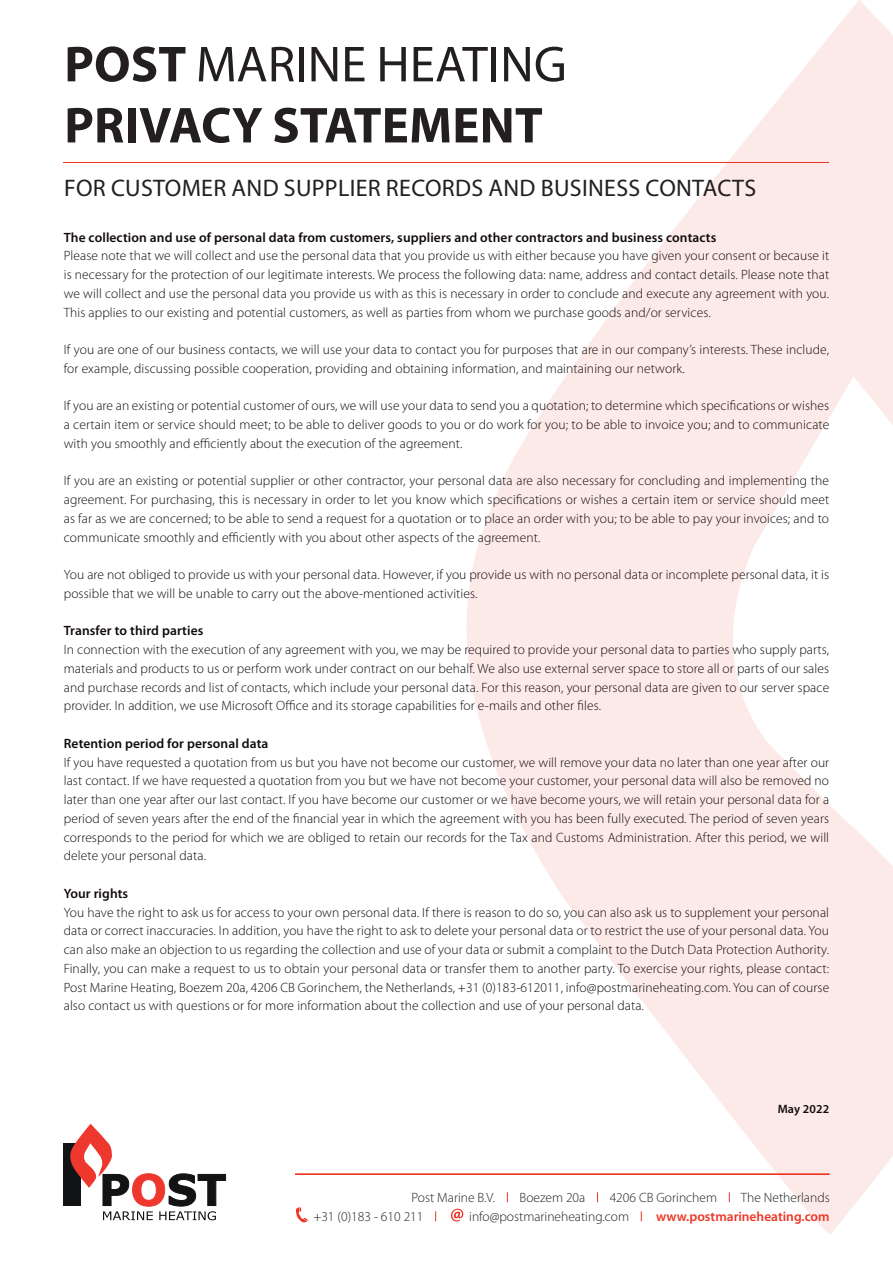
<style>
.page{position:relative;width:893px;height:1263px;background:#fff}
.page>*{position:absolute;margin:0;border:0;box-sizing:border-box;transform-origin:0 0}
.t1{font:700 51px/61.1px "Myriad Pro";letter-spacing:.005em;color:#231f20}
.t2{font:24px "Myriad Pro";letter-spacing:.015em;color:#231f20}
.t3{font:300 13.5px/18.8px "Myriad Pro";letter-spacing:.01em;color:#110a0c;text-align:justify}
.t4{font:600 13.5px "Myriad Pro";letter-spacing:.01em;color:#110a0c}
.t5{font:300 13.5px "Myriad Pro";color:#231f20}
.t6{font:600 13.5px "Myriad Pro";color:#ed3526}
.t7{font:600 12.15px "Myriad Pro";letter-spacing:.01em;color:#110a0c}
.s1{font-weight:400}
</style>
<div class="page">
<svg style="left:466px;top:0;width:427px;height:1234px;fill:#fceae9"></svg>
<hr style="left:64px;top:162px;width:765px;height:1px;background:#ed3526">
<svg style="left:296px;top:1207px;width:12px;height:16px"></svg>
<svg style="left:451px;top:1209px;width:12px;height:12px"></svg>
<div style="left:295px;top:1174px;width:534px;height:1px;border:1px solid #ed3526"></div>
<div style="left:64px;top:1143px;width:17px;height:62px;background:#111314"></div>
<svg style="left:67px;top:1124px;width:159px;height:96px"></svg>
<p class="t1" style="left:64px;top:32px;width:504px">POST <span class="s1">MARINE HEATING<br></span>PRIVACY STATEMENT</p>
<p class="t2" style="left:64px;top:173px;width:694px">FOR CUSTOMER AND SUPPLIER RECORDS AND BUSINESS CONTACTS</p>
<p class="t4" style="left:64px;top:228px;width:654px">The collection and use of personal data from customers, suppliers and other contractors and business contacts</p>
<p class="t3" style="left:64px;top:246px;width:767px">Please note that we will collect and use the personal data that you provide us with either because you have given your consent or because it is necessary for the protection of our legitimate interests. We process the following data: name, address and contact details. Please note that we will collect and use the personal data you provide us with as this is necessary in order to conclude and execute any agreement with you.<br>This applies to our existing and potential customers, as well as parties from whom we purchase goods and/or services.</p>
<p class="t3" style="left:64px;top:340px;width:767px">If you are one of our business contacts, we will use your data to contact you for purposes that are in our company’s interests. These include, for example, discussing possible cooperation, providing and obtaining information, and maintaining our network.</p>
<p class="t3" style="left:64px;top:396px;width:767px">If you are an existing or potential customer of ours, we will use your data to send you a quotation; to determine which specifications or wishes a certain item or service should meet; to be able to deliver goods to you or do work for you; to be able to invoice you; and to communicate with you smoothly and efficiently about the execution of the agreement.</p>
<p class="t3" style="left:64px;top:471px;width:767px">If you are an existing or potential supplier or other contractor, your personal data are also necessary for concluding and implementing the agreement. For purchasing, this is necessary in order to let you know which specifications or wishes a certain item or service should meet as far as we are concerned; to be able to send a request for a quotation or to place an order with you; to be able to pay your invoices; and to communicate smoothly and efficiently with you about other aspects of the agreement.</p>
<p class="t3" style="left:64px;top:565px;width:767px">You are not obliged to provide us with your personal data. However, if you provide us with no personal data or incomplete personal data, it is possible that we will be unable to carry out the above-mentioned activities.</p>
<p class="t4" style="left:64px;top:622px;width:141px">Transfer to third parties</p>
<p class="t3" style="left:64px;top:640px;width:767px">In connection with the execution of any agreement with you, we may be required to provide your personal data to parties who supply parts, materials and products to us or perform work under contract on our behalf. We also use external server space to store all or parts of our sales and purchase records and list of contacts, which include your personal data. For this reason, your personal data are given to our server space provider. In addition, we use Microsoft Office and its storage capabilities for e-mails and other files.</p>
<p class="t4" style="left:64px;top:735px;width:206px">Retention period for personal data</p>
<p class="t3" style="left:64px;top:753px;width:767px">If you have requested a quotation from us but you have not become our customer, we will remove your data no later than one year after our last contact. If we have requested a quotation from you but we have not become your customer, your personal data will also be removed no later than one year after our last contact. If you have become our customer or we have become yours, we will retain your personal data for a period of seven years after the end of the financial year in which the agreement with you has been fully executed. The period of seven years corresponds to the period for which we are obliged to retain our records for the Tax and Customs Administration. After this period, we will delete your personal data.</p>
<p class="t4" style="left:64px;top:885px;width:66px">Your rights</p>
<p class="t3" style="left:64px;top:903px;width:767px">You have the right to ask us for access to your own personal data. If there is reason to do so, you can also ask us to supplement your personal data or correct inaccuracies. In addition, you have the right to ask to delete your personal data or to restrict the use of your personal data. You can also make an objection to us regarding the collection and use of your data or submit a complaint to the Dutch Data Protection Authority.<br>Finally, you can make a request to us to obtain your personal data or transfer them to another party. To exercise your rights, please contact:<br>Post Marine Heating, Boezem 20a, 4206 CB Gorinchem, the Netherlands, +31 (0)183-612011, info@postmarineheating.com. You can of course also contact us with questions or for more information about the collection and use of your personal data.</p>
<p class="t7" style="left:778px;top:1101px;width:53px">May 2022</p>
<p class="t5" style="left:411px;top:1190px;width:85px">Post Marine B.V.</p>
<p class="t5" style="left:520px;top:1190px;width:67px">Boezem 20a</p>
<p class="t5" style="left:610px;top:1190px;width:109px">4206 CB Gorinchem</p>
<p class="t5" style="left:741px;top:1190px;width:90px">The Netherlands</p>
<p class="t5" style="left:313px;top:1209px;width:112px">+31 (0)183 - 610 211</p>
<p class="t5" style="left:469px;top:1209px;width:161px">info@postmarineheating.com</p>
<p class="t6" style="left:656px;top:1208px;width:175px">www.postmarineheating.com</p>
</div>
